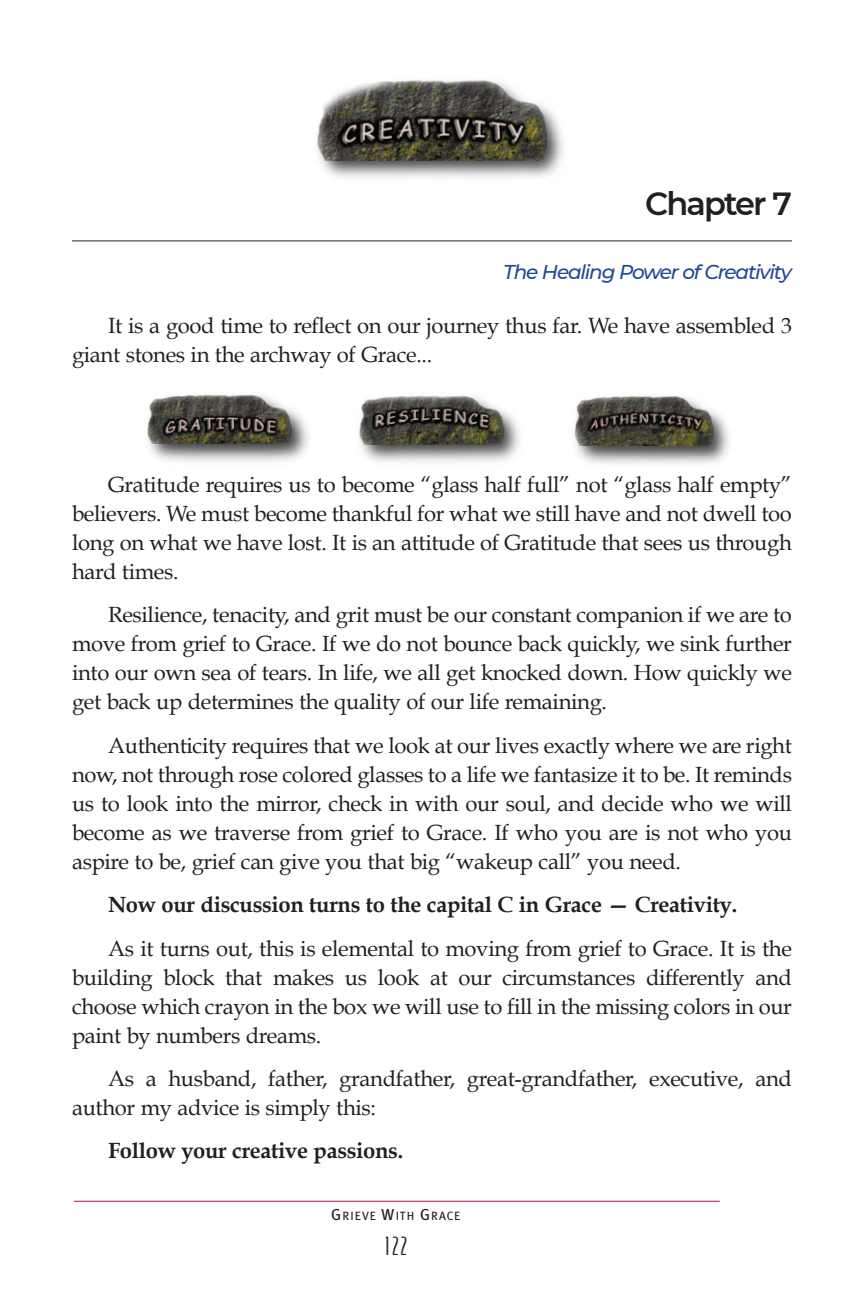
<style>
.page{position:relative;width:864px;height:1296px;background:#fff}
.page>*{position:absolute;margin:0;border:0;box-sizing:border-box;transform-origin:0 0}
.t1{font:600 32px "Montserrat";letter-spacing:-.06em;color:#231f20}
.t2{font:23px "OPTI Jake";color:#231f20}
.t3{font:22px/29px "Book Antiqua";letter-spacing:-.015em;color:#231f20;text-align:justify}
.t4{font:700 22px "Book Antiqua";letter-spacing:-.015em;color:#231f20}
.t5{font:italic 500 20px "Montserrat";letter-spacing:-.06em;color:#204998}
.t6{font:12px "Meta Plus Book Caps";letter-spacing:.08em;color:#231f20}
.s1{font-size:16px}
</style>
<div class="page">
<hr style="left:72px;top:240px;width:720px;height:1px;background:#231f20">
<img style="left:321px;top:109px;width:243px;height:68px">
<img style="left:317px;top:80px;width:230px;height:80px">
<img style="left:149px;top:413px;width:159px;height:48px">
<img style="left:147px;top:394px;width:149px;height:50px">
<img style="left:360px;top:413px;width:160px;height:49px">
<img style="left:359px;top:395px;width:149px;height:49px">
<img style="left:576px;top:414px;width:153px;height:50px">
<img style="left:574px;top:396px;width:144px;height:49px">
<hr style="left:74px;top:1201px;width:646px;height:1px;background:#c40c37">
<p class="t1" style="left:645px;top:184px;width:148px">Chapter 7</p>
<p class="t5" style="left:503px;top:259px;width:290px">The Healing Power of Creativity</p>
<p class="t3" style="left:72px;top:311px;width:722px;text-indent:36px">It is a good time to reflect on our journey thus far. We have assembled 3 giant stones in the archway of Grace...</p>
<p class="t3" style="left:72px;top:470px;width:721px;text-indent:36px">Gratitude requires us to become “glass half full” not “glass half empty” believers. We must become thankful for what we still have and not dwell too long on what we have lost. It is an attitude of Gratitude that sees us through hard times.</p>
<p class="t3" style="left:72px;top:601px;width:722px;text-indent:36px">Resilience, tenacity, and grit must be our constant companion if we are to move from grief to Grace. If we do not bounce back quickly, we sink further into our own sea of tears. In life, we all get knocked down. How quickly we get back up determines the quality of our life remaining.</p>
<p class="t3" style="left:72px;top:731px;width:722px;text-indent:36px">Authenticity requires that we look at our lives exactly where we are right now, not through rose colored glasses to a life we fantasize it to be. It reminds us to look into the mirror, check in with our soul, and decide who we will become as we traverse from grief to Grace. If who you are is not who you aspire to be, grief can give you that big “wakeup call” you need.</p>
<p class="t4" style="left:108px;top:892px;width:631px">Now our discussion turns to the capital C in Grace — Creativity.</p>
<p class="t3" style="left:72px;top:934px;width:722px;text-indent:36px">As it turns out, this is elemental to moving from grief to Grace. It is the building block that makes us look at our circumstances differently and choose which crayon in the box we will use to fill in the missing colors in our paint by numbers dreams.</p>
<p class="t3" style="left:72px;top:1064px;width:721px;text-indent:36px">As a husband, father, grandfather, great-grandfather, executive, and author my advice is simply this:</p>
<p class="t4" style="left:108px;top:1138px;width:297px">Follow your creative passions.</p>
<p class="t6" style="left:331px;top:1209px;width:131px"><span class="s1">G</span>RIEVE <span class="s1">W</span>ITH <span class="s1">G</span>RACE</p>
<p class="t2" style="left:383px;top:1236px;width:26px">122</p>
</div>
